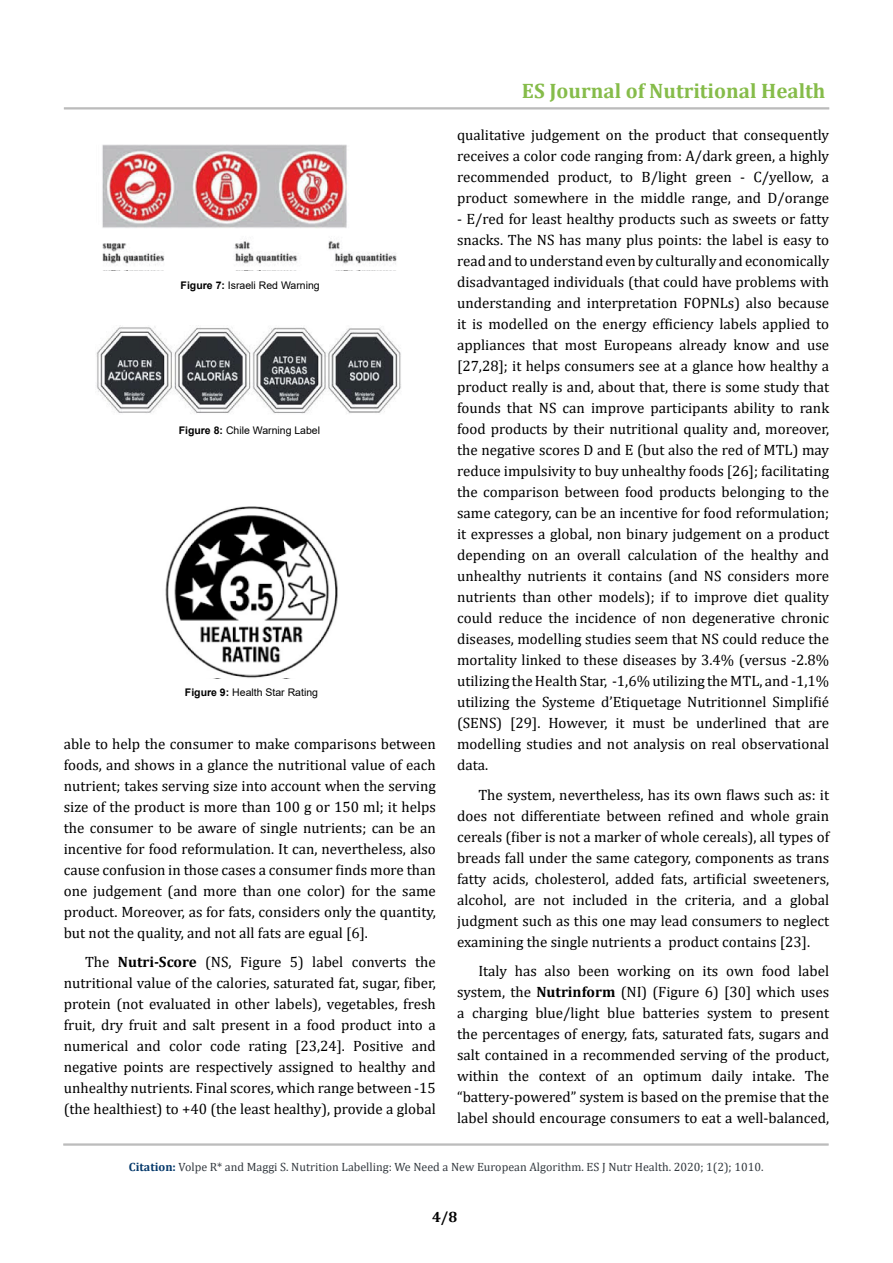
<style>
.page{position:relative;width:893px;height:1263px;background:#fff}
.page>*{position:absolute;margin:0;border:0;box-sizing:border-box;transform-origin:0 0}
.t1{font:700 21px "Cambria";color:#86bc4a}
.t2{font:15px/21px "Cambria";color:#000;text-align:justify}
.t3{font:700 15px "Cambria";color:#000}
.t4{font:12px "Cambria";color:#343a40}
.t5{font:10.5px "Arial";color:#000}
.s1{font-weight:700}
.s2{font-weight:700;color:#05396b}
</style>
<div class="page">
<hr style="left:63px;top:1144px;width:766px;height:1px;background:#000">
<hr style="left:63px;top:1145px;width:766px;height:1px;background:#000">
<hr style="left:64px;top:108px;width:765px;height:1px;background:#000">
<hr style="left:64px;top:109px;width:765px;height:1px;background:#000">
<img style="left:102px;top:144px;width:295px;height:127px">
<img style="left:96px;top:325px;width:305px;height:89px">
<img style="left:165px;top:507px;width:173px;height:171px">
<p class="t5" style="left:181px;top:278px;width:141px"><span class="s1">Figure 7:</span> Israeli Red Warning</p>
<p class="t5" style="left:179px;top:423px;width:143px"><span class="s1">Figure 8:</span> Chile Warning Label</p>
<p class="t5" style="left:185px;top:685px;width:135px"><span class="s1">Figure 9:</span> Health Star Rating</p>
<p class="t2" style="left:64px;top:733px;width:374px">able to help the consumer to make comparisons between foods, and shows in a glance the nutritional value of each nutrient; takes serving size into account when the serving size of the product is more than 100 g or 150 ml; it helps the consumer to be aware of single nutrients; can be an incentive for food reformulation. It can, nevertheless, also cause confusion in those cases a consumer finds more than one judgement (and more than one color) for the same product. Moreover, as for fats, considers only the quantity, but not the quality, and not all fats are egual [6].</p>
<p class="t2" style="left:64px;top:952px;width:374px;text-indent:21px">The <span class="s1">Nutri-Score</span> (NS, Figure 5) label converts the nutritional value of the calories, saturated fat, sugar, fiber, protein (not evaluated in other labels), vegetables, fresh fruit, dry fruit and salt present in a food product into a numerical and color code rating [23,24]. Positive and negative points are respectively assigned to healthy and unhealthy nutrients. Final scores, which range between -15 (the healthiest) to +40 (the least healthy), provide a global</p>
<h1 class="t1" style="left:522px;top:76px;width:305px">ES Journal of Nutritional Health</h1>
<p class="t2" style="left:457px;top:125px;width:374px">qualitative judgement on the product that consequently receives a color code ranging from: A/dark green, a highly recommended product, to B/light green - C/yellow, a product somewhere in the middle range, and D/orange</p>
<p class="t2" style="left:457px;top:209px;width:374px">- E/red for least healthy products such as sweets or fatty snacks. The NS has many plus points: the label is easy to read and to understand even by culturally and economically disadvantaged individuals (that could have problems with understanding and interpretation FOPNLs) also because it is modelled on the energy efficiency labels applied to appliances that most Europeans already know and use [27,28]; it helps consumers see at a glance how healthy a product really is and, about that, there is some study that founds that NS can improve participants ability to rank food products by their nutritional quality and, moreover, the negative scores D and E (but also the red of MTL) may reduce impulsivity to buy unhealthy foods [26]; facilitating the comparison between food products belonging to the same category, can be an incentive for food reformulation; it expresses a global, non binary judgement on a product depending on an overall calculation of the healthy and unhealthy nutrients it contains (and NS considers more nutrients than other models); if to improve diet quality could reduce the incidence of non degenerative chronic diseases, modelling studies seem that NS could reduce the mortality linked to these diseases by 3.4% (versus -2.8% utilizing the Health Star, -1,6% utilizing the MTL, and -1,1% utilizing the Systeme d’Etiquetage Nutritionnel Simplifié (SENS) [29]. However, it must be underlined that are modelling studies and not analysis on real observational data.</p>
<p class="t2" style="left:457px;top:784px;width:374px;text-indent:21px">The system, nevertheless, has its own flaws such as: it does not differentiate between refined and whole grain cereals (fiber is not a marker of whole cereals), all types of breads fall under the same category, components as trans fatty acids, cholesterol, added fats, artificial sweeteners, alcohol, are not included in the criteria, and a global judgment such as this one may lead consumers to neglect examining the single nutrients a product contains [23].</p>
<p class="t2" style="left:457px;top:961px;width:374px;text-indent:21px">Italy has also been working on its own food label system, the <span class="s1">Nutrinform</span> (NI) (Figure 6) [30] which uses a charging blue/light blue batteries system to present the percentages of energy, fats, saturated fats, sugars and salt contained in a recommended serving of the product, within the context of an optimum daily intake. The “battery-powered” system is based on the premise that the label should encourage consumers to eat a well-balanced,</p>
<p class="t4" style="left:129px;top:1160px;width:636px"><span class="s2">Citation:</span> Volpe R* and Maggi S. Nutrition Labelling: We Need a New European Algorithm. ES J Nutr Health. 2020; 1(2); 1010.</p>
<p class="t3" style="left:432px;top:1206px;width:27px">4/8</p>
</div>
